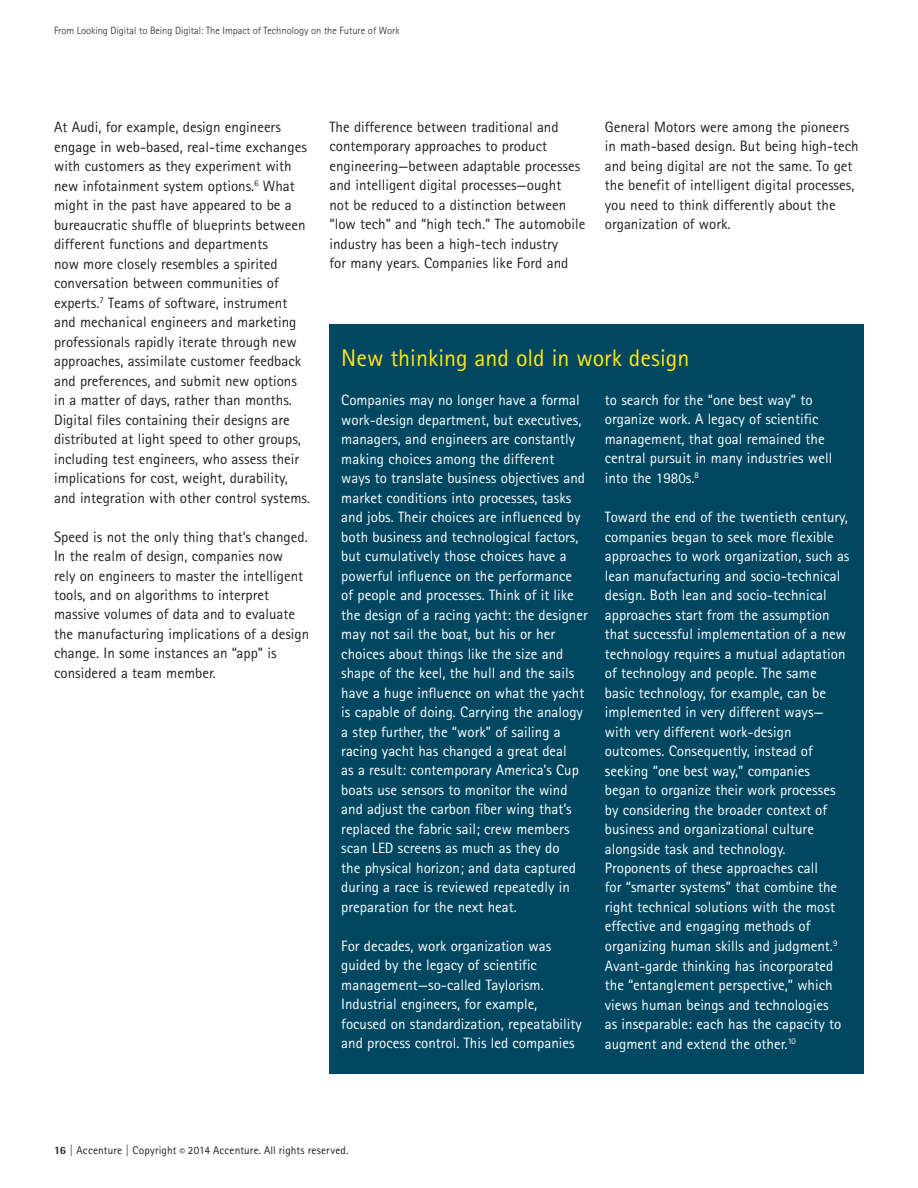
<style>
.page{position:relative;width:918px;height:1188px;background:#fff}
.page>*{position:absolute;margin:0;border:0;box-sizing:border-box;transform-origin:0 0}
.A_level_Headline{font:24px "Agfa Rotis Sans Serif";color:#ffe616}
.F1-10_13_Body_Text{font:15px/19.5px "Agfa Rotis Sans Serif";color:#fff}
.F1-10_13_Body_Text-2{font:15px/19.5px "Agfa Rotis Sans Serif";color:#231f20}
.t1{font:11.25px "Agfa Rotis Sans Serif";letter-spacing:.015em;color:#231f20}
.t2{font:300 10.5px "Agfa Rotis Sans Serif";color:#231f20}
.s1{font-family:"Agfa Rotis Semisans";font-weight:800}
.s2{font-weight:800}
</style>
<div class="page">
<div style="left:329px;top:324px;width:535px;height:750px;background:#004861"></div>
<p class="t2" style="left:54px;top:24px;width:347px">From Looking Digital to Being Digital: The Impact of Technology on the Future of Work</p>
<p class="F1-10_13_Body_Text-2" style="left:54px;top:117px;width:258px">At Audi, for example, design engineers engage in web-based, real-time exchanges with customers as they experiment with new infotainment system options.<sup>6</sup> What might in the past have appeared to be a bureaucratic shuffle of blueprints between different functions and departments<br>now more closely resembles a spirited conversation between communities of experts.<sup>7</sup> Teams of software, instrument and mechanical engineers and marketing professionals rapidly iterate through new approaches, assimilate customer feedback and preferences, and submit new options in a matter of days, rather than months.<br>Digital files containing their designs are distributed at light speed to other groups, including test engineers, who assess their implications for cost, weight, durability, and integration with other control systems.</p>
<p class="F1-10_13_Body_Text-2" style="left:54px;top:527px;width:257px">Speed is not the only thing that’s changed.<br>In the realm of design, companies now<br>rely on engineers to master the intelligent tools, and on algorithms to interpret massive volumes of data and to evaluate the manufacturing implications of a design change. In some instances an “app” is considered a team member.</p>
<p class="F1-10_13_Body_Text-2" style="left:329px;top:117px;width:257px">The difference between traditional and contemporary approaches to product engineering—between adaptable processes and intelligent digital processes—ought<br>not be reduced to a distinction between “low tech” and “high tech.” The automobile industry has been a high-tech industry<br>for many years. Companies like Ford and</p>
<p class="F1-10_13_Body_Text-2" style="left:605px;top:117px;width:255px">General Motors were among the pioneers in math-based design. But being high-tech and being digital are not the same. To get the benefit of intelligent digital processes, you need to think differently about the organization of work.</p>
<p class="A_level_Headline" style="left:341px;top:344px;width:350px">New thinking and old in work design</p>
<p class="F1-10_13_Body_Text" style="left:341px;top:390px;width:248px">Companies may no longer have a formal work-design department, but executives, managers, and engineers are constantly making choices among the different<br>ways to translate business objectives and market conditions into processes, tasks and jobs. Their choices are influenced by both business and technological factors, but cumulatively those choices have a powerful influence on the performance of people and processes. Think of it like the design of a racing yacht: the designer may not sail the boat, but his or her choices about things like the size and shape of the keel, the hull and the sails have a huge influence on what the yacht is capable of doing. Carrying the analogy a step further, the “work” of sailing a racing yacht has changed a great deal<br>as a result: contemporary America’s Cup boats use sensors to monitor the wind and adjust the carbon fiber wing that’s replaced the fabric sail; crew members scan LED screens as much as they do<br>the physical horizon; and data captured during a race is reviewed repeatedly in preparation for the next heat.</p>
<p class="F1-10_13_Body_Text" style="left:341px;top:936px;width:242px">For decades, work organization was guided by the legacy of scientific management—so-called Taylorism.<br>Industrial engineers, for example, focused on standardization, repeatability and process control. This led companies</p>
<p class="F1-10_13_Body_Text" style="left:605px;top:390px;width:229px">to search for the “one best way” to organize work. A legacy of scientific management, that goal remained the central pursuit in many industries well into the 1980s.<sup>8</sup></p>
<p class="F1-10_13_Body_Text" style="left:605px;top:507px;width:246px">Toward the end of the twentieth century, companies began to seek more flexible approaches to work organization, such as lean manufacturing and socio-technical design. Both lean and socio-technical approaches start from the assumption that successful implementation of a new technology requires a mutual adaptation of technology and people. The same basic technology, for example, can be implemented in very different ways— with very different work-design outcomes. Consequently, instead of seeking “one best way,” companies<br>began to organize their work processes by considering the broader context of business and organizational culture alongside task and technology.<br>Proponents of these approaches call<br>for “smarter systems” that combine the right technical solutions with the most effective and engaging methods of organizing human skills and judgment.<sup>9<br></sup>Avant-garde thinking has incorporated the “entanglement perspective,” which views human beings and technologies<br>as inseparable: each has the capacity to augment and extend the other.<sup>10</sup></p>
<p class="t1" style="left:54px;top:1144px;width:296px"><span class="s1">16</span> <span class="s2">|</span> Accenture <span class="s2">|</span> Copyright © 2014 Accenture. All rights reserved.</p>
</div>
